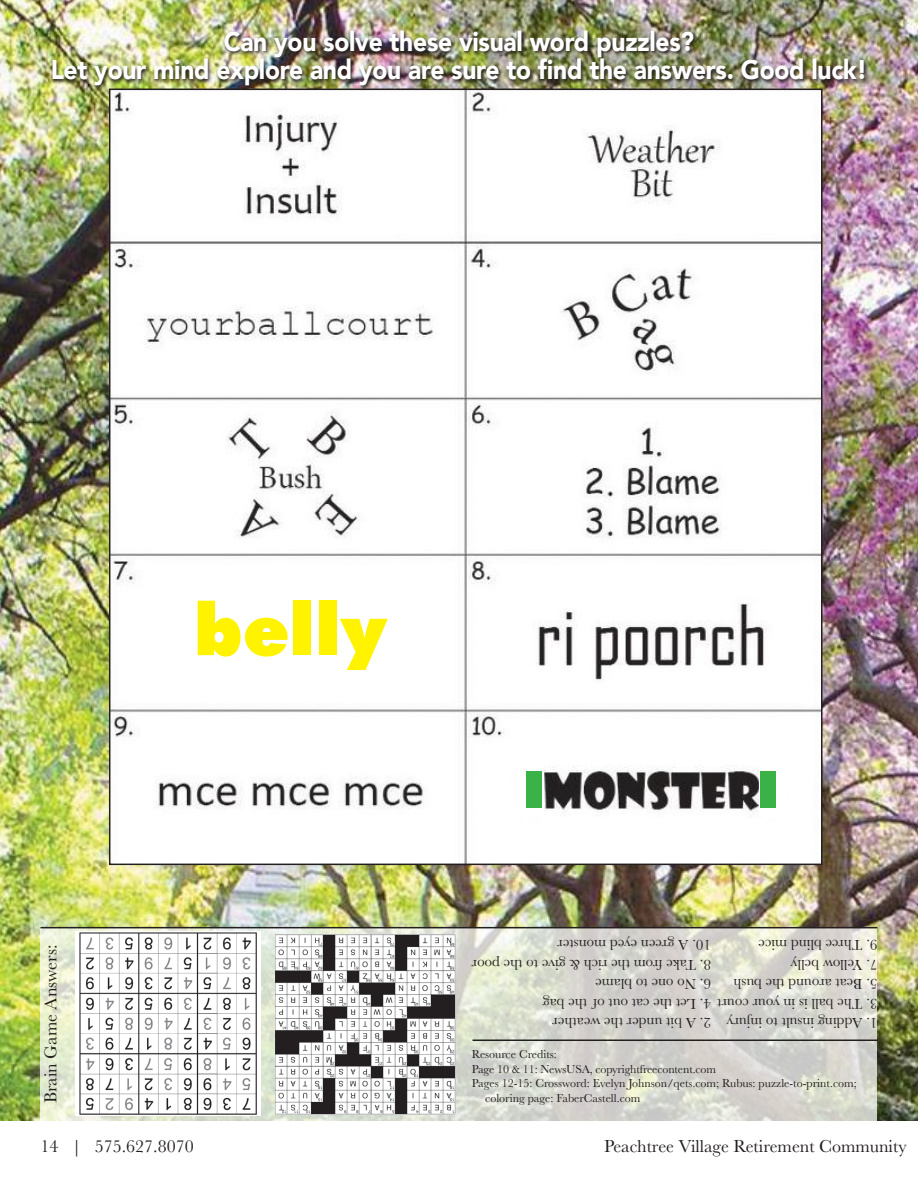
<style>
.page{position:relative;width:918px;height:1188px;background:#fff}
.page>*{position:absolute;margin:0;border:0;box-sizing:border-box;transform-origin:0 0}
.t1{font:900 72px "Futura BT";color:#fff300}
.t2{font:900 27px/28.5px "Avenir";letter-spacing:-.01em;color:#fff;text-align:center;scale:.91 1}
.t3{font:18px "Baskerville";color:#241f1f}
.t4{font:15px "Baskerville";color:#241f1f}
.t5{font:12px/14.4px "Baskerville";color:#241f1f}
</style>
<div class="page">
<img style="left:0;top:0;width:918px;height:1120px">
<svg style="left:40px;top:928px;width:838px;height:192px;background:#d8d9cf"></svg>
<div style="left:76px;top:931px;width:185px;height:185px;background:#fff"></div>
<img style="left:79px;top:932px;width:178px;height:183px">
<img style="left:275px;top:934px;width:180px;height:180px">
<img style="left:112px;top:92px;width:708px;height:770px">
<img style="left:50px;top:28px;width:820px;height:63px">
<hr style="left:40px;top:927px;width:838px;height:1px;background:#241f1f">
<hr style="left:472px;top:1040px;width:406px;height:1px;background:#241f1f">
<div style="left:186px;top:600px;width:209px;height:84px;background:#fff"></div>
<div style="left:517px;top:764px;width:27px;height:52px;background:#fff"></div>
<div style="left:526px;top:772px;width:16px;height:36px;background:#3ab247"></div>
<div style="left:759px;top:764px;width:27px;height:52px;background:#fff"></div>
<div style="left:761px;top:772px;width:15px;height:36px;background:#3ab247"></div>
<h2 class="t2" style="left:51px;top:26px;width:899px">Can you solve these visual word puzzles?<br>Let your mind explore and you are sure to find the answers. Good luck!</h2>
<p class="t3" style="left:39px;top:1103px;width:160px;rotate:-90deg">Brain Game Answers:</p>
<h1 class="t1" style="left:194px;top:586px;width:194px">belly</h1>
<p class="t4" style="left:711px;top:955px;width:155px;rotate:-180deg">10. A green eyed monster</p>
<p class="t4" style="left:878px;top:955px;width:121px;rotate:-180deg">9. Three blind mice</p>
<p class="t4" style="left:711px;top:974px;width:241px;rotate:-180deg">8. Take from the rich &amp; give to the poor</p>
<p class="t4" style="left:878px;top:974px;width:88px;rotate:-180deg">7. Yellow belly</p>
<p class="t4" style="left:711px;top:994px;width:117px;rotate:-180deg">6. No one to blame</p>
<p class="t4" style="left:878px;top:994px;width:145px;rotate:-180deg">5. Beat around the bush</p>
<p class="t4" style="left:878px;top:1013px;width:336px;rotate:-180deg">3. The ball is in your court 4. Let the cat out of the bag</p>
<p class="t4" style="left:711px;top:1033px;width:160px;rotate:-180deg">2. A bit under the weather</p>
<p class="t4" style="left:878px;top:1033px;width:152px;rotate:-180deg">1. Adding insult to injury</p>
<p class="t5" style="left:472px;top:1047px;width:386px">Resource Credits:<br>Page 10 &amp; 11: NewsUSA, copyrightfreecontent.com<br>Pages 12-15: Crossword: Evelyn Johnson/qets.com; Rubus: puzzle-to-print.com;</p>
<p class="t5" style="left:485px;top:1091px;width:157px">coloring page: FaberCastell.com</p>
<p class="t3" style="left:40px;top:1135px;width:155px">14 | 575.627.8070</p>
<p class="t3" style="left:604px;top:1135px;width:304px">Peachtree Village Retirement Community</p>
</div>
